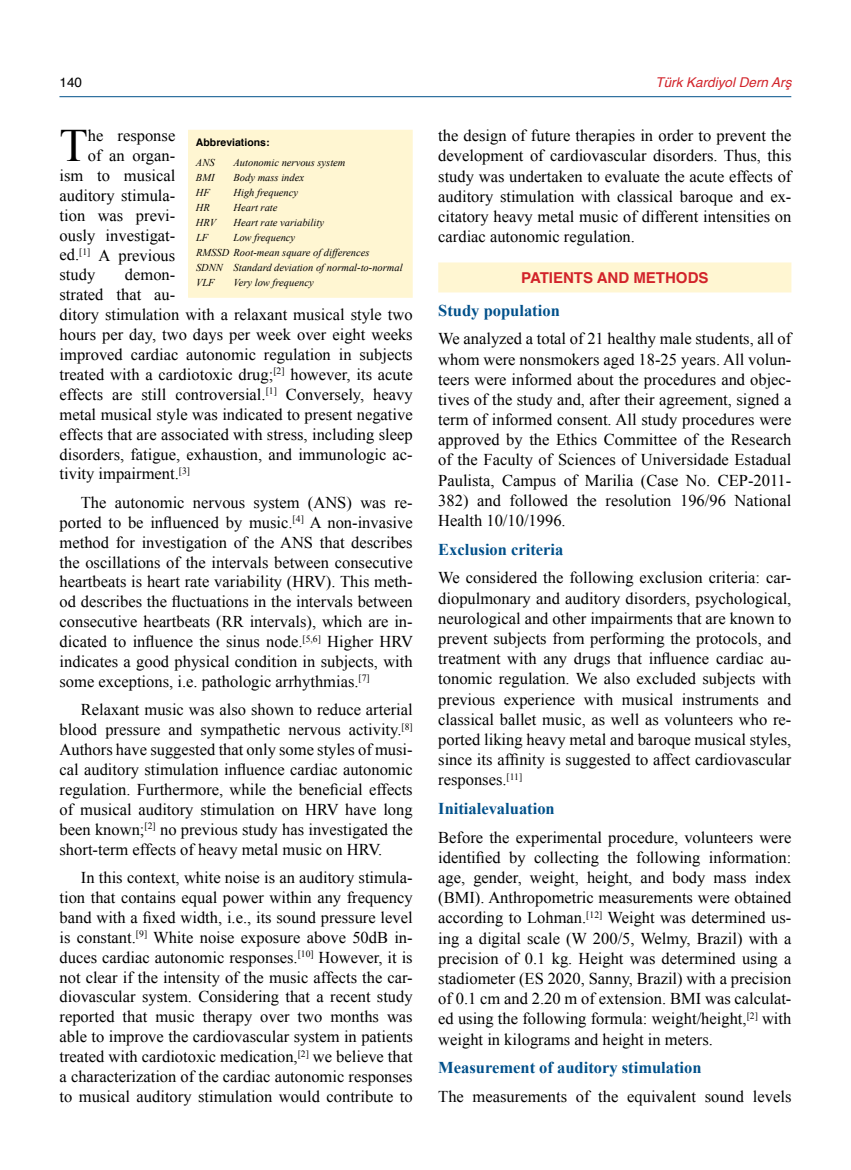
<style>
.page{position:relative;width:851px;height:1170px;background:#fff}
.page>*{position:absolute;margin:0;border:0;box-sizing:border-box;transform-origin:0 0}
.t1{font:46.35px "Times New Roman";color:#000}
.t2{font:16.5px/20px "Times New Roman";color:#000;text-align:justify}
.t3{font:700 16.5px "Times New Roman";color:#00508a}
.t4{font:700 15px "Helvetica";color:#d2232a}
.t5{font:italic 13.5px "Helvetica";color:#d2232a}
.t6{font:13.5px "Helvetica";color:#000}
.t7{font:italic 10.5px/15px "Times New Roman";color:#000}
.t8{font:700 10.5px "Helvetica";color:#000}
</style>
<div class="page">
<div style="left:438px;top:262px;width:353px;height:30px;background:#fff6d2"></div>
<hr style="left:59px;top:96px;width:732px;height:1px;background:#00508a">
<div style="left:189px;top:130px;width:223px;height:167px;background:#fff6d2"></div>
<div style="left:188px;top:130px;width:224px;height:168px;border:2px solid #fff6d2"></div>
<p class="t6" style="left:60px;top:73px;width:24px">140</p>
<p class="t5" style="left:655px;top:71px;width:137px">Türk Kardiyol Dern Arş</p>
<h1 class="t1" style="left:60px;top:114px;width:30px">T</h1>
<p class="t2" style="left:88px;top:125px;width:89px">he response</p>
<p class="t8" style="left:196px;top:135px;width:75px">Abbreviations:</p>
<p class="t7" style="left:196px;top:154px;width:20px">ANS</p>
<p class="t7" style="left:233px;top:154px;width:113px">Autonomic nervous system</p>
<p class="t7" style="left:196px;top:170px;width:20px">BMI</p>
<p class="t7" style="left:233px;top:170px;width:72px">Body mass index</p>
<p class="t7" style="left:196px;top:185px;width:15px">HF</p>
<p class="t7" style="left:233px;top:185px;width:66px">High frequency</p>
<p class="t7" style="left:196px;top:200px;width:15px">HR</p>
<p class="t7" style="left:233px;top:200px;width:46px">Heart rate</p>
<p class="t7" style="left:196px;top:215px;width:22px">HRV</p>
<p class="t7" style="left:233px;top:215px;width:92px">Heart rate variability</p>
<p class="t7" style="left:196px;top:230px;width:14px">LF</p>
<p class="t2" style="left:88px;top:145px;width:89px">of an organ-</p>
<p class="t2" style="left:60px;top:165px;width:117px">ism to musical</p>
<p class="t2" style="left:60px;top:185px;width:117px">auditory stimula-</p>
<p class="t2" style="left:60px;top:205px;width:117px">tion was previ-</p>
<p class="t2" style="left:60px;top:225px;width:117px">ously investigat-</p>
<p class="t2" style="left:60px;top:245px;width:117px">ed.<sup>[1]</sup> A previous</p>
<p class="t2" style="left:60px;top:264px;width:37px">study</p>
<p class="t7" style="left:196px;top:230px;width:208px;text-indent:37px">Low frequency<br>RMSSD Root-mean square of differences<br>SDNN Standard deviation of normal-to-normal<br>VLF</p>
<p class="t2" style="left:60px;top:264px;width:354px;text-align:left;text-indent:65px">demon-<br>strated that au-<br>ditory stimulation with a relaxant musical style two hours per day, two days per week over eight weeks improved cardiac autonomic regulation in subjects treated with a cardiotoxic drug;<sup>[2]</sup> however, its acute effects are still controversial.<sup>[1]</sup> Conversely, heavy metal musical style was indicated to present negative effects that are associated with stress, including sleep disorders, fatigue, exhaustion, and immunologic ac&shy;tivity impairment.<sup>[3]</sup></p>
<p class="t2" style="left:60px;top:492px;width:355px;text-indent:21px">The autonomic nervous system (ANS) was re&shy;ported to be influenced by music.<sup>[4]</sup> A non-invasive method for investigation of the ANS that describes the oscillations of the intervals between consecutive heartbeats is heart rate variability (HRV). This meth&shy;od describes the fluctuations in the intervals between consecutive heartbeats (RR intervals), which are in&shy;dicated to influence the sinus node.<sup>[5,6]</sup> Higher HRV indicates a good physical condition in subjects, with some exceptions, i.e. pathologic arrhythmias.<sup>[7]</sup></p>
<p class="t2" style="left:60px;top:699px;width:354px;text-indent:21px">Relaxant music was also shown to reduce arterial blood pressure and sympathetic nervous activity.<sup>[8] </sup>Authors have suggested that only some styles of musi&shy;cal auditory stimulation influence cardiac autonomic regulation. Furthermore, while the beneficial effects of musical auditory stimulation on HRV have long been known;<sup>[2]</sup> no previous study has investigated the short-term effects of heavy metal music on HRV.</p>
<p class="t2" style="left:60px;top:867px;width:354px;text-indent:21px">In this context, white noise is an auditory stimula&shy;tion that contains equal power within any frequency band with a fixed width, i.e., its sound pressure level is constant.<sup>[9]</sup> White noise exposure above 50dB in&shy;duces cardiac autonomic responses.<sup>[10]</sup> However, it is not clear if the intensity of the music affects the car&shy;diovascular system. Considering that a recent study reported that music therapy over two months was able to improve the cardiovascular system in patients treated with cardiotoxic medication,<sup>[2]</sup> we believe that a characterization of the cardiac autonomic responses to musical auditory stimulation would contribute to</p>
<p class="t7" style="left:233px;top:275px;width:82px">Very low frequency</p>
<p class="t2" style="left:438px;top:125px;width:354px">the design of future therapies in order to prevent the development of cardiovascular disorders. Thus, this study was undertaken to evaluate the acute effects of auditory stimulation with classical baroque and ex&shy;citatory heavy metal music of different intensities on cardiac autonomic regulation.</p>
<p class="t4" style="left:521px;top:267px;width:189px">PATIENTS AND METHODS</p>
<p class="t3" style="left:438px;top:299px;width:123px">Study population</p>
<p class="t2" style="left:438px;top:328px;width:354px">We analyzed a total of 21 healthy male students, all of whom were nonsmokers aged 18-25 years. All volun&shy;teers were informed about the procedures and objec&shy;tives of the study and, after their agreement, signed a term of informed consent. All study procedures were approved by the Ethics Committee of the Research of the Faculty of Sciences of Universidade Estadual Paulista, Campus of Marilia (Case No. CEP-2011- 382) and followed the resolution 196/96 National Health 10/10/1996.</p>
<p class="t3" style="left:438px;top:538px;width:127px">Exclusion criteria</p>
<p class="t2" style="left:438px;top:567px;width:354px">We considered the following exclusion criteria: car&shy;diopulmonary and auditory disorders, psychological, neurological and other impairments that are known to prevent subjects from performing the protocols, and treatment with any drugs that influence cardiac au&shy;tonomic regulation. We also excluded subjects with previous experience with musical instruments and classical ballet music, as well as volunteers who re&shy;ported liking heavy metal and baroque musical styles, since its affinity is suggested to affect cardiovascular responses.<sup>[11]</sup></p>
<p class="t3" style="left:438px;top:797px;width:118px">Initialevaluation</p>
<p class="t2" style="left:438px;top:826px;width:354px">Before the experimental procedure, volunteers were identified by collecting the following information: age, gender, weight, height, and body mass index (BMI). Anthropometric measurements were obtained according to Lohman.<sup>[12]</sup> Weight was determined us&shy;ing a digital scale (W 200/5, Welmy, Brazil) with a precision of 0.1 kg. Height was determined using a stadiometer (ES 2020, Sanny, Brazil) with a precision of 0.1 cm and 2.20 m of extension. BMI was calculat&shy;ed using the following formula: weight/height,<sup>[2]</sup> with weight in kilograms and height in meters.</p>
<p class="t3" style="left:438px;top:1056px;width:265px">Measurement of auditory stimulation</p>
<p class="t2" style="left:438px;top:1086px;width:354px">The measurements of the equivalent sound levels</p>
</div>
